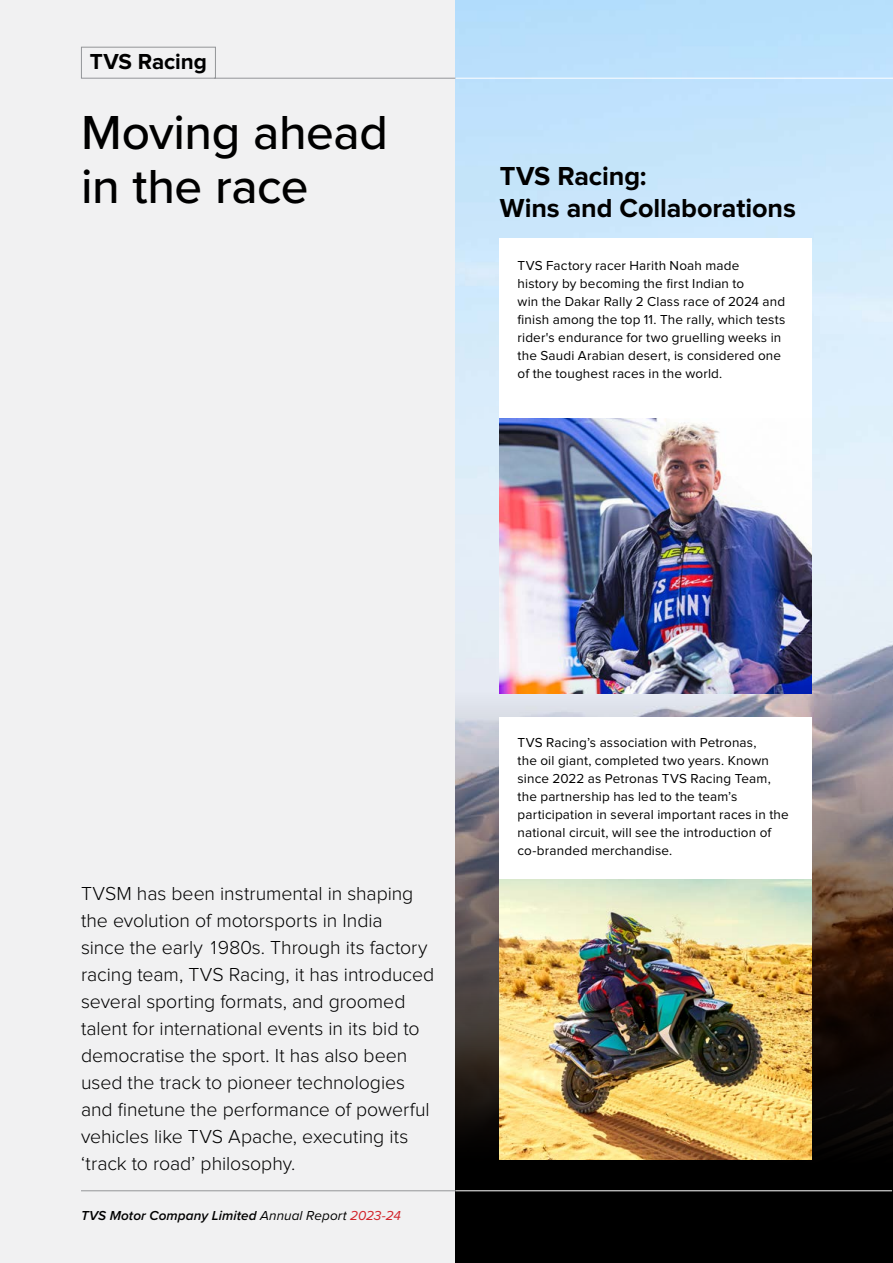
<style>
.page{position:relative;width:893px;height:1263px;background:#f1f1f2}
.page>*{position:absolute;margin:0;border:0;box-sizing:border-box;transform-origin:0 0}
.t1{font:500 49.5px/54px "Proxima Nova";letter-spacing:-.01em;color:#000}
.t2{font:700 27px/32.4px "Proxima Nova";letter-spacing:-.005em;color:#000}
.t3{font:700 22.5px "Proxima Nova";letter-spacing:-.005em;color:#000}
.t4{font:300 19.5px/27px "Proxima Nova";letter-spacing:-.005em;color:#000}
.t5{font:13.5px/18px "Proxima Nova";letter-spacing:.01em;color:#000}
.t6{font:italic 600 13.5px "Proxima Nova";letter-spacing:.01em;color:#000}
.s1{font-weight:400}
.s2{font-weight:400;color:#d2232a}
</style>
<div class="page">
<img style="left:455px;top:0;width:438px;height:580px">
<svg style="left:455px;top:580px;width:438px;height:683px;background:#4f4b4c"></svg>
<div style="left:81px;top:47px;width:135px;height:31px;border:1px solid #939598"></div>
<div style="left:500px;top:239px;width:312px;height:180px;background:#fff"></div>
<div style="left:500px;top:718px;width:312px;height:162px;background:#fff"></div>
<img style="left:500px;top:419px;width:312px;height:274px">
<img style="left:500px;top:880px;width:312px;height:279px">
<hr style="left:214px;top:78px;width:242px;height:1px;background:#939598">
<hr style="left:455px;top:78px;width:438px;height:1px;background:#fff">
<hr style="left:81px;top:1190px;width:374px;height:1px;background:#939598">
<hr style="left:455px;top:1190px;width:437px;height:1px;background:#fff">
<h3 class="t3" style="left:90px;top:49px;width:119px">TVS Racing</h3>
<h1 class="t1" style="left:81px;top:103px;width:309px">Moving ahead in the race</h1>
<h2 class="t2" style="left:500px;top:160px;width:298px">TVS Racing:<br>Wins and Collaborations</h2>
<p class="t5" style="left:518px;top:257px;width:269px">TVS Factory racer Harith Noah made<br>history by becoming the first Indian to<br>win the Dakar Rally 2 Class race of 2024 and finish among the top 11. The rally, which tests rider's endurance for two gruelling weeks in the Saudi Arabian desert, is considered one of the toughest races in the world.</p>
<p class="t4" style="left:81px;top:880px;width:355px">TVSM has been instrumental in shaping the evolution of motorsports in India<br>since the early 1980s. Through its factory racing team, TVS Racing, it has introduced several sporting formats, and groomed talent for international events in its bid to democratise the sport. It has also been used the track to pioneer technologies and finetune the performance of powerful vehicles like TVS Apache, executing its ‘track to road’ philosophy.</p>
<p class="t6" style="left:81px;top:1205px;width:321px">TVS Motor Company Limited <span class="s1">Annual Report</span> <span class="s2">2023-24</span></p>
<p class="t5" style="left:518px;top:734px;width:273px">TVS Racing’s association with Petronas,<br>the oil giant, completed two years. Known since 2022 as Petronas TVS Racing Team, the partnership has led to the team’s participation in several important races in the national circuit, will see the introduction of co-branded merchandise.</p>
</div>
